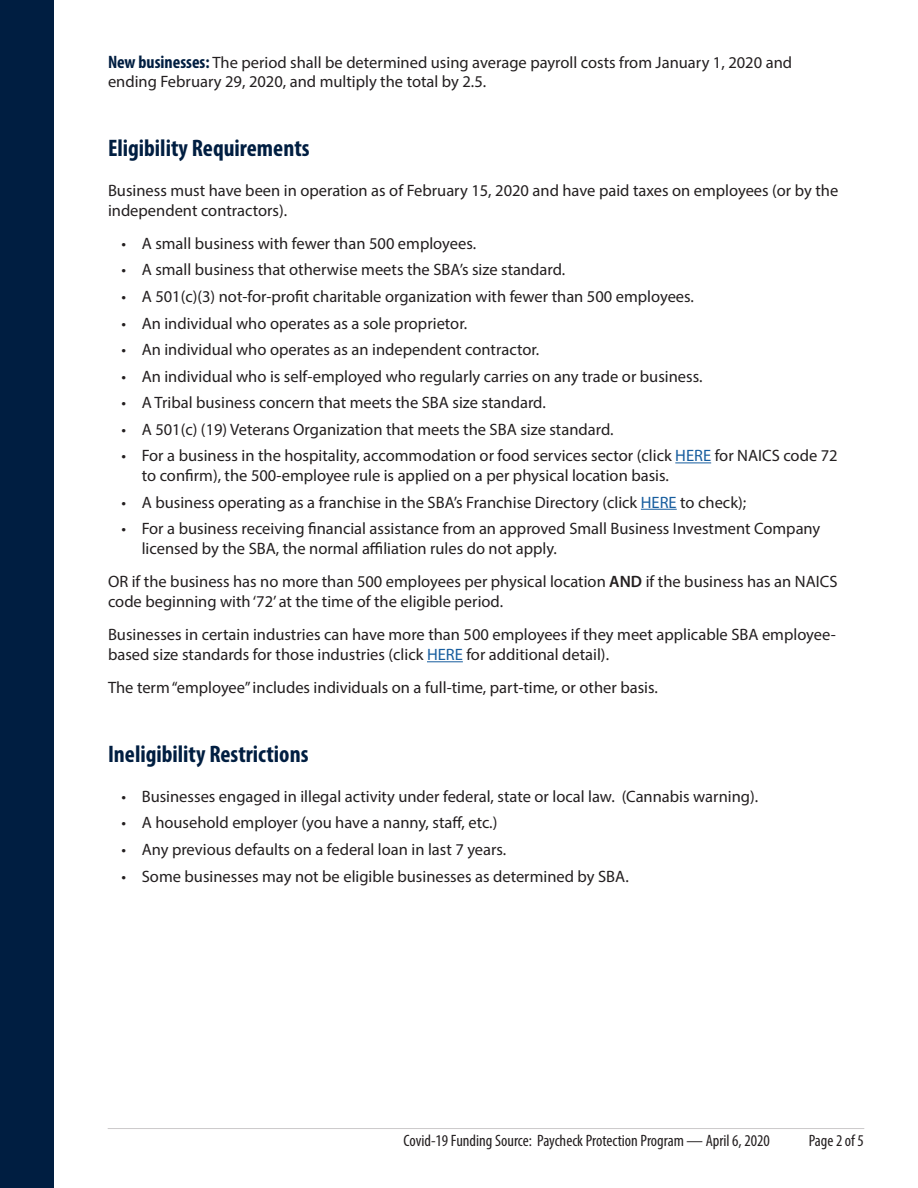
<style>
.page{position:relative;width:918px;height:1188px;background:#fff}
.page>*{position:absolute;margin:0;border:0;box-sizing:border-box;transform-origin:0 0}
.t1{font:700 condensed 24px "Myriad Pro";color:#001e41}
.t2{font:16.5px/19.8px "Myriad Pro";color:#231f20}
.t3{font:condensed 16.5px "Myriad Pro";color:#231f20}
.s1{font-weight:700;font-stretch:condensed;font-size:18px;color:#001e41}
.s2{color:#175d9e}
.s3{font-weight:600}
</style>
<div class="page">
<div style="left:0;top:0;width:54px;height:1188px;background:#001e41"></div>
<hr style="left:108px;top:1128px;width:756px;height:1px;background:#cccacb">
<hr style="left:675px;top:462px;width:36px;height:1px;background:#175d9e">
<hr style="left:641px;top:509px;width:36px;height:1px;background:#175d9e">
<hr style="left:427px;top:661px;width:36px;height:1px;background:#175d9e">
<p class="t2" style="left:108px;top:52px;width:686px"><span class="s1">New businesses:</span> The period shall be determined using average payroll costs from January 1, 2020 and ending February 29, 2020, and multiply the total by 2.5.</p>
<p class="t1" style="left:108px;top:133px;width:203px">Eligibility Requirements</p>
<p class="t2" style="left:108px;top:180px;width:732px">Business must have been in operation as of February 15, 2020 and have paid taxes on employees (or by the independent contractors).</p>
<p class="t2" style="left:122px;top:233px;width:356px">• A small business with fewer than 500 employees.</p>
<p class="t2" style="left:122px;top:260px;width:445px">• A small business that otherwise meets the SBA’s size standard.</p>
<p class="t2" style="left:122px;top:286px;width:574px">• A 501(c)(3) not-for-profit charitable organization with fewer than 500 employees.</p>
<p class="t2" style="left:122px;top:313px;width:347px">• An individual who operates as a sole proprietor.</p>
<p class="t2" style="left:122px;top:339px;width:419px">• An individual who operates as an independent contractor.</p>
<p class="t2" style="left:122px;top:366px;width:583px">• An individual who is self-employed who regularly carries on any trade or business.</p>
<p class="t2" style="left:122px;top:392px;width:426px">• A Tribal business concern that meets the SBA size standard.</p>
<p class="t2" style="left:122px;top:419px;width:494px">• A 501(c) (19) Veterans Organization that meets the SBA size standard.</p>
<p class="t2" style="left:142px;top:446px;width:697px;text-indent:-20px">• For a business in the hospitality, accommodation or food services sector (click <span class="s2">HERE</span> for NAICS code 72 to confirm), the 500-employee rule is applied on a per physical location basis.</p>
<p class="t2" style="left:122px;top:492px;width:626px">• A business operating as a franchise in the SBA’s Franchise Directory (click <span class="s2">HERE</span> to check);</p>
<p class="t2" style="left:142px;top:518px;width:680px;text-indent:-20px">• For a business receiving financial assistance from an approved Small Business Investment Company licensed by the SBA, the normal affiliation rules do not apply.</p>
<p class="t2" style="left:108px;top:572px;width:731px">OR if the business has no more than 500 employees per physical location <span class="s3">AND</span> if the business has an NAICS code beginning with ‘72’ at the time of the eligible period.</p>
<p class="t2" style="left:108px;top:625px;width:729px">Businesses in certain industries can have more than 500 employees if they meet applicable SBA employee&shy;based size standards for those industries (click <span class="s2">HERE</span> for additional detail).</p>
<p class="t2" style="left:108px;top:678px;width:551px">The term “employee” includes individuals on a full-time, part-time, or other basis.</p>
<p class="t1" style="left:108px;top:739px;width:202px">Ineligibility Restrictions</p>
<p class="t2" style="left:122px;top:786px;width:638px">• Businesses engaged in illegal activity under federal, state or local law. (Cannabis warning).</p>
<p class="t2" style="left:122px;top:813px;width:377px">• A household employer (you have a nanny, staff, etc.)</p>
<p class="t2" style="left:122px;top:839px;width:386px">• Any previous defaults on a federal loan in last 7 years.</p>
<p class="t2" style="left:122px;top:866px;width:509px">• Some businesses may not be eligible businesses as determined by SBA.</p>
<p class="t3" style="left:404px;top:1131px;width:368px">Covid-19 Funding Source: Paycheck Protection Program — April 6, 2020</p>
<p class="t3" style="left:809px;top:1131px;width:57px">Page 2 of 5</p>
</div>
